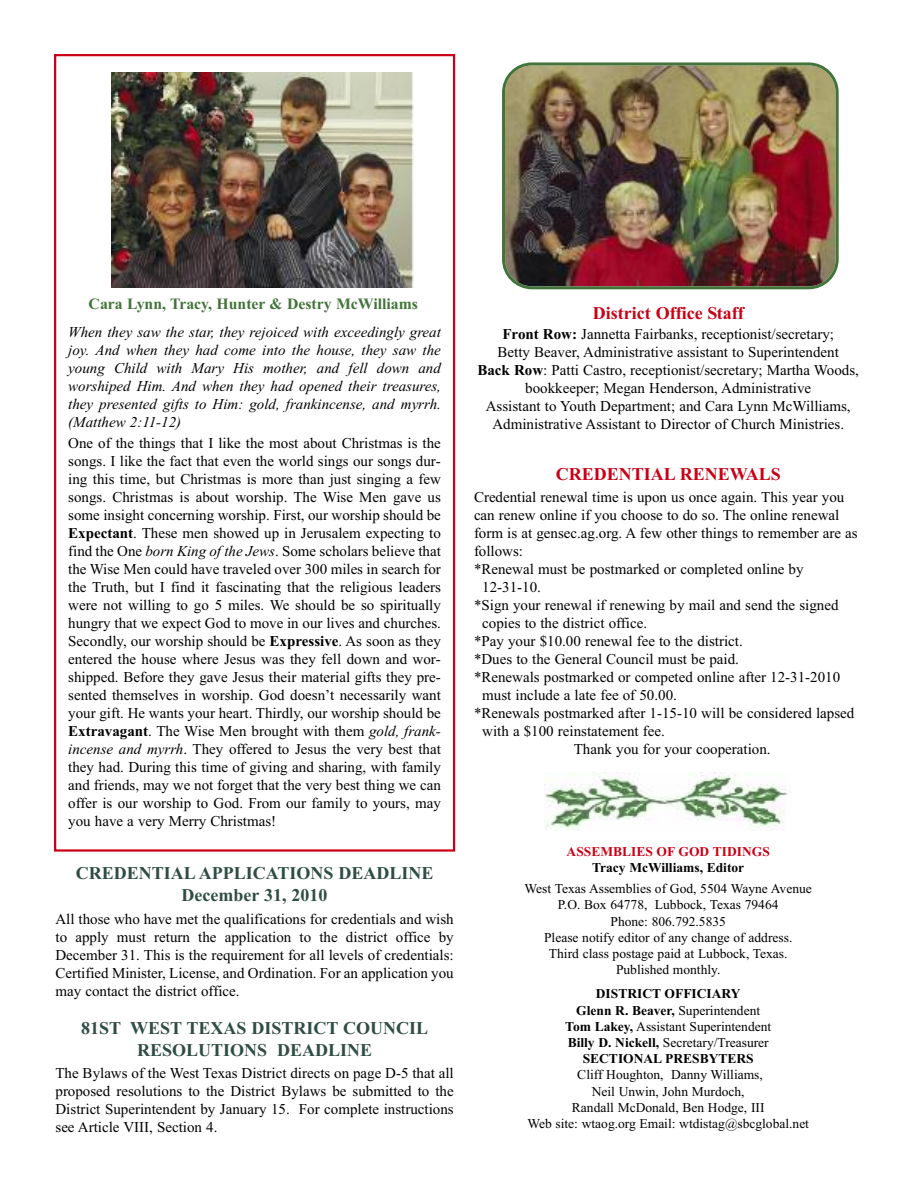
<style>
.page{position:relative;width:918px;height:1188px;background:#fff}
.page>*{position:absolute;margin:0;border:0;box-sizing:border-box;transform-origin:0 0}
.t1{font:700 18px/21.6px "Times New Roman";color:#2f4d45;text-align:center}
.t2{font:700 18px "Times New Roman";color:#ca0016}
.t3{font:700 15.75px "Times New Roman";color:#42743a}
.t4{font:15px/18px "Times New Roman";color:#000;text-align:justify}
.t5{font:italic 15px/18px "Times New Roman";color:#000;text-align:justify}
.t6{font:13.5px/16.2px "Times New Roman";color:#000;text-align:center}
.t7{font:700 13.5px/16.2px "Times New Roman";color:#000;text-align:center}
.t8{font:700 13.5px "Times New Roman";color:#ca0016}
.s1{font-weight:700}
.s2{font-style:italic}
.s3{font-weight:400}
</style>
<div class="page">
<div style="left:54px;top:54px;width:401px;height:798px;border:2px solid #ca0016"></div>
<img style="left:111px;top:73px;width:303px;height:215px">
<img style="left:544px;top:773px;width:244px;height:57px">
<img style="left:502px;top:62px;width:337px;height:227px">
<p class="t3" style="left:89px;top:295px;width:331px">Cara Lynn, Tracy, Hunter &amp; Destry McWilliams</p>
<p class="t5" style="left:68px;top:323px;width:374px">When they saw the star, they rejoiced with exceedingly great joy. And when they had come into the house, they saw the young Child with Mary His mother, and fell down and worshiped Him. And when they had opened their treasures, they presented gifts to Him: gold, frankincense, and myrrh. (Matthew 2:11-12)</p>
<p class="t4" style="left:68px;top:434px;width:374px">One of the things that I like the most about Christmas is the songs. I like the fact that even the world sings our songs dur&shy;ing this time, but Christmas is more than just singing a few songs. Christmas is about worship. The Wise Men gave us some insight concerning worship. First, our worship should be <span class="s1">Expectant</span>. These men showed up in Jerusalem expecting to find the One <span class="s2">born King of the Jews</span>. Some scholars believe that the Wise Men could have traveled over 300 miles in search for the Truth, but I find it fascinating that the religious leaders were not willing to go 5 miles. We should be so spiritually hungry that we expect God to move in our lives and churches.<br>Secondly, our worship should be <span class="s1">Expressive</span>. As soon as they entered the house where Jesus was they fell down and wor&shy;shipped. Before they gave Jesus their material gifts they pre&shy;sented themselves in worship. God doesn’t necessarily want your gift. He wants your heart. Thirdly, our worship should be <span class="s1">Extravagant</span>. The Wise Men brought with them <span class="s2">gold, frank&shy;incense and myrrh</span>. They offered to Jesus the very best that they had. During this time of giving and sharing, with family and friends, may we not forget that the very best thing we can offer is our worship to God. From our family to yours, may you have a very Merry Christmas!</p>
<p class="t1" style="left:76px;top:862px;width:359px">CREDENTIAL APPLICATIONS DEADLINE<br>December 31, 2010</p>
<p class="t4" style="left:55px;top:910px;width:400px">All those who have met the qualifications for credentials and wish to apply must return the application to the district office by December 31. This is the requirement for all levels of credentials:<br>Certified Minister, License, and Ordination. For an application you may contact the district office.</p>
<p class="t1" style="left:81px;top:1017px;width:349px">81ST WEST TEXAS DISTRICT COUNCIL<br>RESOLUTIONS DEADLINE</p>
<p class="t4" style="left:55px;top:1064px;width:400px">The Bylaws of the West Texas District directs on page D-5 that all proposed resolutions to the District Bylaws be submitted to the District Superintendent by January 15. For complete instructions see Article VIII, Section 4.</p>
<p class="t2" style="left:593px;top:302px;width:152px">District Office Staff</p>
<p class="t4" style="left:477px;top:325px;width:383px;text-align:center"><span class="s1">Front Row:</span> Jannetta Fairbanks, receptionist/secretary;<br>Betty Beaver, Administrative assistant to Superintendent<br><span class="s1">Back Row</span>: Patti Castro, receptionist/secretary; Martha Woods, bookkeeper; Megan Henderson, Administrative<br>Assistant to Youth Department; and Cara Lynn McWilliams, Administrative Assistant to Director of Church Ministries.</p>
<p class="t2" style="left:556px;top:463px;width:226px">CREDENTIAL RENEWALS</p>
<p class="t4" style="left:474px;top:488px;width:372px">Credential renewal time is upon us once again. This year you</p>
<p class="t4" style="left:474px;top:506px;width:367px">can renew online if you choose to do so. The online renewal</p>
<p class="t4" style="left:474px;top:524px;width:385px">form is at gensec.ag.org. A few other things to remember are as</p>
<p class="t4" style="left:474px;top:542px;width:51px">follows:</p>
<p class="t4" style="left:474px;top:560px;width:331px">*Renewal must be postmarked or completed online by</p>
<p class="t4" style="left:482px;top:578px;width:60px">12-31-10.</p>
<p class="t4" style="left:474px;top:596px;width:366px">*Sign your renewal if renewing by mail and send the signed</p>
<p class="t4" style="left:482px;top:614px;width:166px">copies to the district office.</p>
<p class="t4" style="left:474px;top:632px;width:270px">*Pay your $10.00 renewal fee to the district.</p>
<p class="t4" style="left:474px;top:650px;width:267px">*Dues to the General Council must be paid.</p>
<p class="t4" style="left:474px;top:668px;width:368px">*Renewals postmarked or competed online after 12-31-2010</p>
<p class="t4" style="left:482px;top:686px;width:196px">must include a late fee of 50.00.</p>
<p class="t4" style="left:474px;top:704px;width:382px">*Renewals postmarked after 1-15-10 will be considered lapsed</p>
<p class="t4" style="left:482px;top:722px;width:184px">with a $100 reinstatement fee.</p>
<p class="t4" style="left:574px;top:740px;width:198px">Thank you for your cooperation.</p>
<p class="t8" style="left:567px;top:843px;width:205px">ASSEMBLIES OF GOD TIDINGS</p>
<p class="t7" style="left:592px;top:859px;width:154px">Tracy McWilliams, Editor</p>
<p class="t6" style="left:525px;top:880px;width:289px">West Texas Assemblies of God, 5504 Wayne Avenue P.O. Box 64778, Lubbock, Texas 79464<br>Phone: 806.792.5835<br>Please notify editor of any change of address.<br>Third class postage paid at Lubbock, Texas.<br>Published monthly.</p>
<p class="t7" style="left:565px;top:986px;width:208px">DISTRICT OFFICIARY<br>Glenn R. Beaver, <span class="s3">Superintendent<br></span>Tom Lakey, <span class="s3">Assistant Superintendent<br></span>Billy D. Nickell, <span class="s3">Secretary/Treasurer<br></span>SECTIONAL PRESBYTERS</p>
<p class="t6" style="left:527px;top:1067px;width:283px">Cliff Houghton, Danny Williams,<br>Neil Unwin, John Murdoch,<br>Randall McDonald, Ben Hodge, III<br>Web site: wtaog.org Email: wtdistag@sbcglobal.net</p>
</div>
